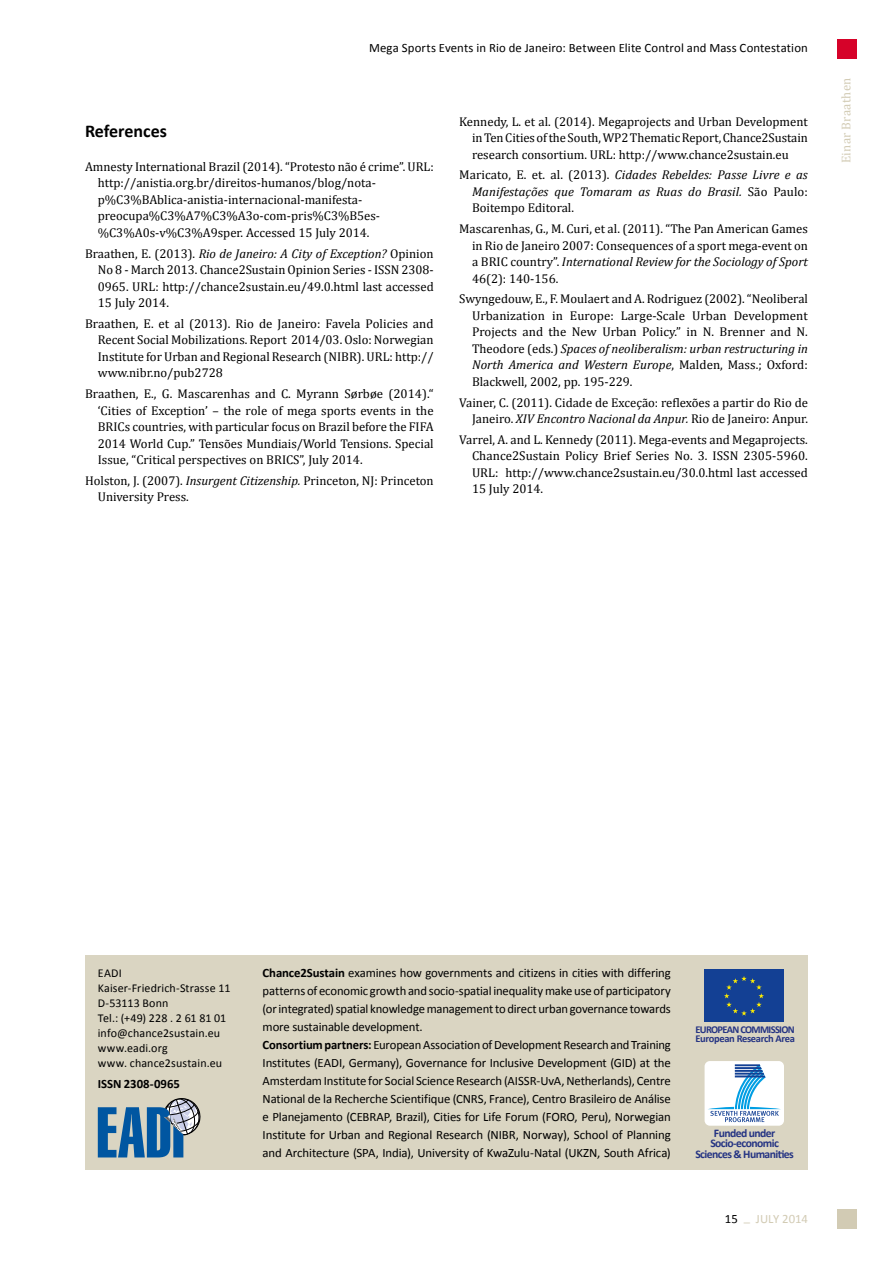
<style>
.page{position:relative;width:893px;height:1263px;background:#fff}
.page>*{position:absolute;margin:0;border:0;box-sizing:border-box;transform-origin:0 0}
.t1{font:700 18px "Calibri";color:#000}
.t2{font:12.75px/16.5px "Cambria";color:#000;text-align:justify}
.t3{font:12.75px/18px "Calibri";letter-spacing:-.01em;color:#000}
.t4{font:italic 12.75px/16.5px "Cambria";letter-spacing:.005em;color:#000;text-align:justify}
.t5{font:12.75px "Calibri";letter-spacing:.01em;color:#000}
.t6{font:700 12.75px "Calibri";letter-spacing:-.005em;color:#000}
.t7{font:12.75px "Cambria";letter-spacing:.02em;color:#d2cbb4}
.t8{font:12.75px "Calibri";color:#d2cbb4}
.t9{font:12px/15px "Calibri";letter-spacing:.01em;color:#000}
.t10{font:700 11.7px/10.5px "Calibri";letter-spacing:-.05em;color:#253483;text-align:center}
.t11{font:700 10.5px/9px "Calibri";letter-spacing:-.045em;color:#253483}
.s1{font-style:italic}
.s2{font-style:normal}
.s3{font-weight:700}
.s4{color:#000}
</style>
<div class="page">
<div style="left:837px;top:1209px;width:19px;height:20px;background:#d2cbb4"></div>
<div style="left:85px;top:955px;width:723px;height:215px;background:#dad5c2"></div>
<svg style="left:98px;top:1098px;width:103px;height:59px"></svg>
<div style="left:704px;top:969px;width:80px;height:53px;background:#134094"></div>
<svg style="left:724px;top:976px;width:40px;height:40px"></svg>
<div style="left:705px;top:1061px;width:79px;height:65px;background:#fff;border-radius:5px"></div>
<svg style="left:708px;top:1064px;width:73px;height:58px"></svg>
<div style="left:837px;top:39px;width:19px;height:19px;background:#d60229"></div>
<p class="t5" style="left:369px;top:40px;width:440px">Mega Sports Events in Rio de Janeiro: Between Elite Control and Mass Contestation</p>
<h1 class="t1" style="left:85px;top:119px;width:83px">References</h1>
<p class="t2" style="left:98px;top:158px;width:337px;text-align:left;text-indent:-13px">Amnesty International Brazil (2014). “Protesto não é crime”. URL: http://anistia.org.br/direitos-humanos/blog/nota&shy;p%C3%BAblica-anistia-internacional-manifesta&shy;preocupa%C3%A7%C3%A3o-com-pris%C3%B5es-%C3%A0s-v%C3%A9sper. Accessed 15 July 2014.</p>
<p class="t2" style="left:98px;top:245px;width:337px;text-indent:-13px">Braathen, E. (2013). <span class="s1">Rio de Janeiro: A City of Exception?</span> Opinion No 8 - March 2013. Chance2Sustain Opinion Series - ISSN 2308- 0965. URL: http://chance2sustain.eu/49.0.html last accessed 15 July 2014.</p>
<p class="t2" style="left:98px;top:315px;width:337px;text-indent:-13px">Braathen, E. et al (2013). Rio de Janeiro: Favela Policies and Recent Social Mobilizations. Report 2014/03. Oslo: Norwegian Institute for Urban and Regional Research (NIBR). URL: http:// www.nibr.no/pub2728</p>
<p class="t2" style="left:98px;top:385px;width:337px;text-indent:-13px">Braathen, E., G. Mascarenhas and C. Myrann Sørbøe (2014).“ ‘Cities of Exception’ – the role of mega sports events in the BRICs countries, with particular focus on Brazil before the FIFA 2014 World Cup.” Tensões Mundiais/World Tensions. Special Issue, “Critical perspectives on BRICS”, July 2014.</p>
<p class="t2" style="left:98px;top:472px;width:337px;text-indent:-13px">Holston, J. (2007). <span class="s1">Insurgent Citizenship.</span> Princeton, NJ: Princeton<br>University Press.</p>
<p class="t2" style="left:472px;top:113px;width:337px;text-indent:-13px">Kennedy, L. et al. (2014). Megaprojects and Urban Development in Ten Cities of the South, WP2 Thematic Report, Chance2Sustain research consortium. URL: http://www.chance2sustain.eu</p>
<p class="t4" style="left:472px;top:166px;width:337px;text-indent:-13px"><span class="s2">Maricato, E. et. al. (2013).</span> Cidades Rebeldes: Passe Livre e as Manifestações que Tomaram as Ruas do Brasil. <span class="s2">São Paulo:<br>Boitempo Editoral.</span></p>
<p class="t2" style="left:472px;top:220px;width:337px;text-indent:-13px">Mascarenhas, G., M. Curi, et al. (2011). “The Pan American Games in Rio de Janeiro 2007: Consequences of a sport mega-event on a BRIC country”. <span class="s1">International Review for the Sociology of Sport </span>46(2): 140-156.</p>
<p class="t2" style="left:472px;top:291px;width:337px;text-indent:-13px">Swyngedouw, E., F. Moulaert and A. Rodriguez (2002). “Neoliberal Urbanization in Europe: Large-Scale Urban Development Projects and the New Urban Policy.” in N. Brenner and N.<br>Theodore (eds.) <span class="s1">Spaces of neoliberalism: urban restructuring in North America and Western Europe</span>, Malden, Mass.; Oxford:<br>Blackwell, 2002, pp. 195-229.</p>
<p class="t2" style="left:459px;top:394px;width:350px;text-align:right">Vainer, C. (2011). Cidade de Exceção: reflexões a partir do Rio de<br>Janeiro. <span class="s1">XIV Encontro Nacional da Anpur.</span> Rio de Janeiro: Anpur.</p>
<p class="t2" style="left:472px;top:431px;width:337px;text-indent:-13px">Varrel, A. and L. Kennedy (2011). Mega-events and Megaprojects.<br>Chance2Sustain Policy Brief Series No. 3. ISSN 2305-5960.<br>URL: http://www.chance2sustain.eu/30.0.html last accessed 15 July 2014.</p>
<p class="t7" style="left:839px;top:163px;width:87px;rotate:-90deg">Einar Braathen</p>
<p class="t9" style="left:98px;top:966px;width:134px">EADI<br>Kaiser-Friedrich-Strasse 11<br>D-53113 Bonn<br>Tel.: (+49) 228 . 2 61 81 01 info@chance2sustain.eu www.eadi.org<br>www. chance2sustain.eu</p>
<p class="t6" style="left:98px;top:1076px;width:84px">ISSN 2308-0965</p>
<p class="t3" style="left:263px;top:964px;width:410px"><span class="s3">Chance2Sustain</span> examines how governments and citizens in cities with differing patterns of economic growth and socio-spatial inequalitymake use of participatory (orintegrated)spatial knowledgemanagementto direct urban governance towards more sustainable development.<br><span class="s3">Consortium partners:</span> EuropeanAssociation ofDevelopmentResearch and Training Institutes (EADI, Germany), Governance for Inclusive Development (GID) at the AmsterdamInstitute for Social Science Research (AISSR-UvA,Netherlands), Centre National de la Recherche Scientifique (CNRS, France), Centro Brasileiro de Análise e Planejamento (CEBRAP, Brazil), Cities for Life Forum (FORO, Peru), Norwegian Institute for Urban and Regional Research (NIBR, Norway), School of Planning and Architecture (SPA, India), University of KwaZulu-Natal (UKZN, South Africa)</p>
<p class="t11" style="left:695px;top:1025px;width:101px">EUROPEAN COMMISSION<br>European Research Area</p>
<p class="t10" style="left:695px;top:1128px;width:100px">Funded under<br>Socio-economic<br>Sciences &amp; Humanities</p>
<p class="t8" style="left:725px;top:1210px;width:85px"><span class="s4">15</span> _ JULY 2014</p>
</div>
